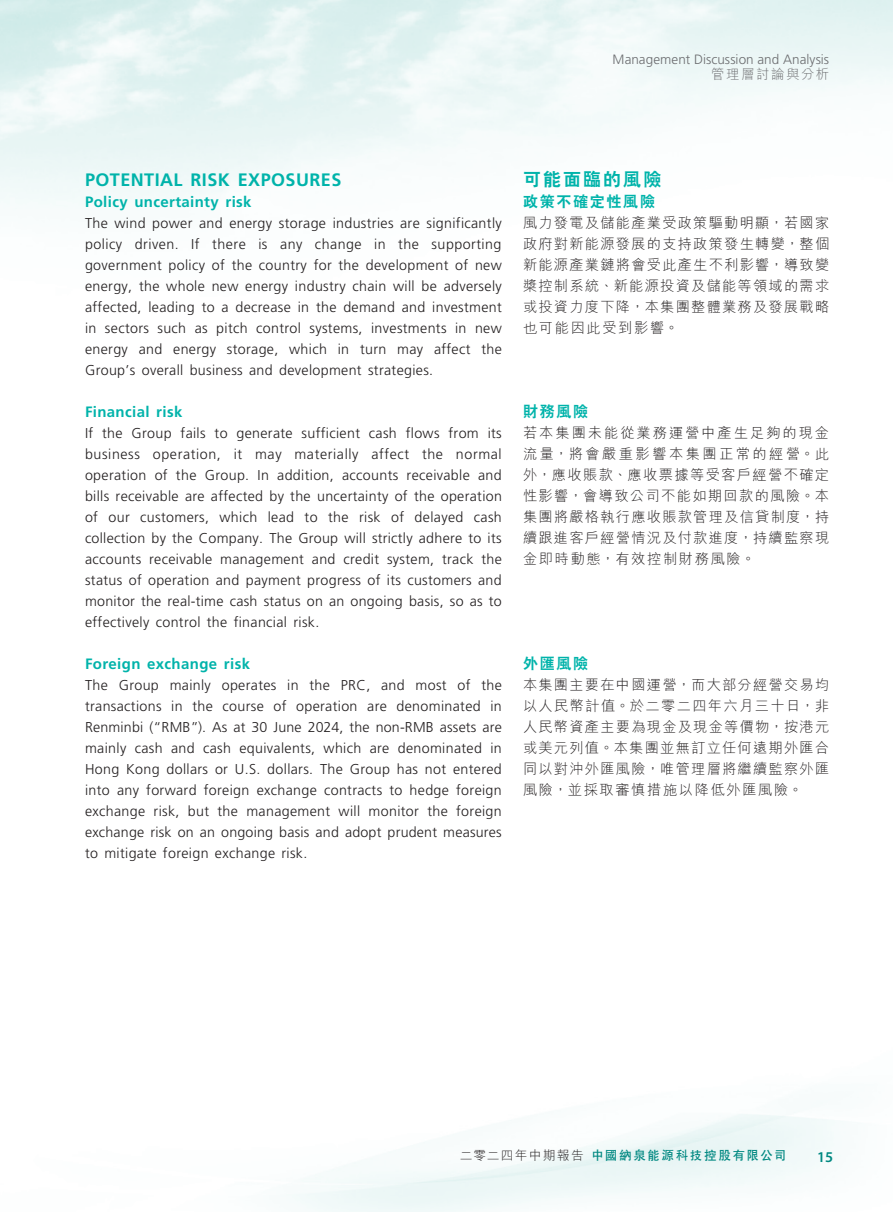
<style>
.page{position:relative;width:893px;height:1212px;background:#fff}
.page>*{position:absolute;margin:0;border:0;box-sizing:border-box;transform-origin:0 0}
._03_H1{font:700 18px "Frutiger LT Std";letter-spacing:.025em;color:#00b3aa}
._03_H1-2{font:800 18px "C Hei 2 HK";letter-spacing:.115em;color:#00b3aa}
._04___H2{font:700 15px "Frutiger LT Std";letter-spacing:.025em;color:#00b3aa}
._04___H2-2{font:800 15px "C Hei 2 HK";letter-spacing:.115em;color:#00b3aa}
.t1{font:600 15px "Myriad Pro";color:#008881}
._01_Body_Text{font:300 14.25px/21px "Frutiger LT Std";letter-spacing:.025em;color:#231f20;text-align:justify}
._01_Body_Text-2{font:300 14.25px/21px "M Hei HK";letter-spacing:.085em;color:#231f20;text-align:justify}
.t2{font:300 13.5px "Frutiger LT Std";letter-spacing:.005em;color:#6c6d70}
.t3{font:300 13.5px "M Hei HK";letter-spacing:.105em;color:#6c6d70}
.t4{font:700 12.75px "C Hei 2 HK";letter-spacing:.105em;color:#008881}
.s1{font-family:"M Hei HK";font-weight:300;color:#231f20}
</style>
<div class="page">
<p class="t2" style="left:613px;top:52px;width:218px">Management Discussion and Analysis</p>
<p class="t3" style="left:711px;top:65px;width:120px">管理層討論與分析</p>
<p class="_03_H1" style="left:85px;top:169px;width:258px">POTENTIAL RISK EXPOSURES</p>
<p class="_04___H2" style="left:85px;top:193px;width:168px">Policy uncertainty risk</p>
<p class="_01_Body_Text" style="left:85px;top:213px;width:418px">The wind power and energy storage industries are significantly policy driven. If there is any change in the supporting government policy of the country for the development of new energy, the whole new energy industry chain will be adversely affected, leading to a decrease in the demand and investment in sectors such as pitch control systems, investments in new energy and energy storage, which in turn may affect the Group’s overall business and development strategies.</p>
<p class="_04___H2" style="left:85px;top:403px;width:99px">Financial risk</p>
<p class="_01_Body_Text" style="left:85px;top:423px;width:418px">If the Group fails to generate sufficient cash flows from its business operation, it may materially affect the normal operation of the Group. In addition, accounts receivable and bills receivable are affected by the uncertainty of the operation of our customers, which lead to the risk of delayed cash collection by the Company. The Group will strictly adhere to its accounts receivable management and credit system, track the status of operation and payment progress of its customers and monitor the real-time cash status on an ongoing basis, so as to effectively control the financial risk.</p>
<p class="_04___H2" style="left:85px;top:655px;width:166px">Foreign exchange risk</p>
<p class="_01_Body_Text" style="left:85px;top:675px;width:418px">The Group mainly operates in the PRC, and most of the transactions in the course of operation are denominated in Renminbi (“RMB”). As at 30 June 2024, the non-RMB assets are mainly cash and cash equivalents, which are denominated in Hong Kong dollars or U.S. dollars. The Group has not entered into any forward foreign exchange contracts to hedge foreign exchange risk, but the management will monitor the foreign exchange risk on an ongoing basis and adopt prudent measures to mitigate foreign exchange risk.</p>
<p class="_03_H1-2" style="left:523px;top:167px;width:140px">可能面臨的風險</p>
<p class="_04___H2-2" style="left:523px;top:192px;width:133px">政策不確定性風險</p>
<p class="_01_Body_Text-2" style="left:523px;top:212px;width:308px">風力發電及儲能產業受政策驅動明顯，若國家政府對新能源發展的支持政策發生轉變，整個新能源產業鏈將會受此產生不利影響，導致變槳控制系統、新能源投資及儲能等領域的需求或投資力度下降，本集團整體業務及發展戰略也可能因此受到影響。</p>
<p class="_04___H2-2" style="left:523px;top:402px;width:67px">財務風險</p>
<p class="_01_Body_Text-2" style="left:523px;top:422px;width:308px">若本集團未能從業務運營中產生足夠的現金流量，將會嚴重影響本集團正常的經營。此外，應收賬款、應收票據等受客戶經營不確定性影響，會導致公司不能如期回款的風險。本集團將嚴格執行應收賬款管理及信貸制度，持續跟進客戶經營情況及付款進度，持續監察現金即時動態，有效控制財務風險。</p>
<p class="_04___H2-2" style="left:523px;top:654px;width:67px">外匯風險</p>
<p class="_01_Body_Text-2" style="left:523px;top:674px;width:308px">本集團主要在中國運營，而大部分經營交易均以人民幣計值。於二零二四年六月三十日，非人民幣資產主要為現金及現金等價物，按港元或美元列值。本集團並無訂立任何遠期外匯合同以對沖外匯風險，唯管理層將繼續監察外匯風險，並採取審慎措施以降低外匯風險。</p>
<p class="t4" style="left:460px;top:1146px;width:328px"><span class="s1">二零二四年中期報告</span> 中國納泉能源科技控股有限公司</p>
<p class="t1" style="left:817px;top:1148px;width:18px">15</p>
</div>
